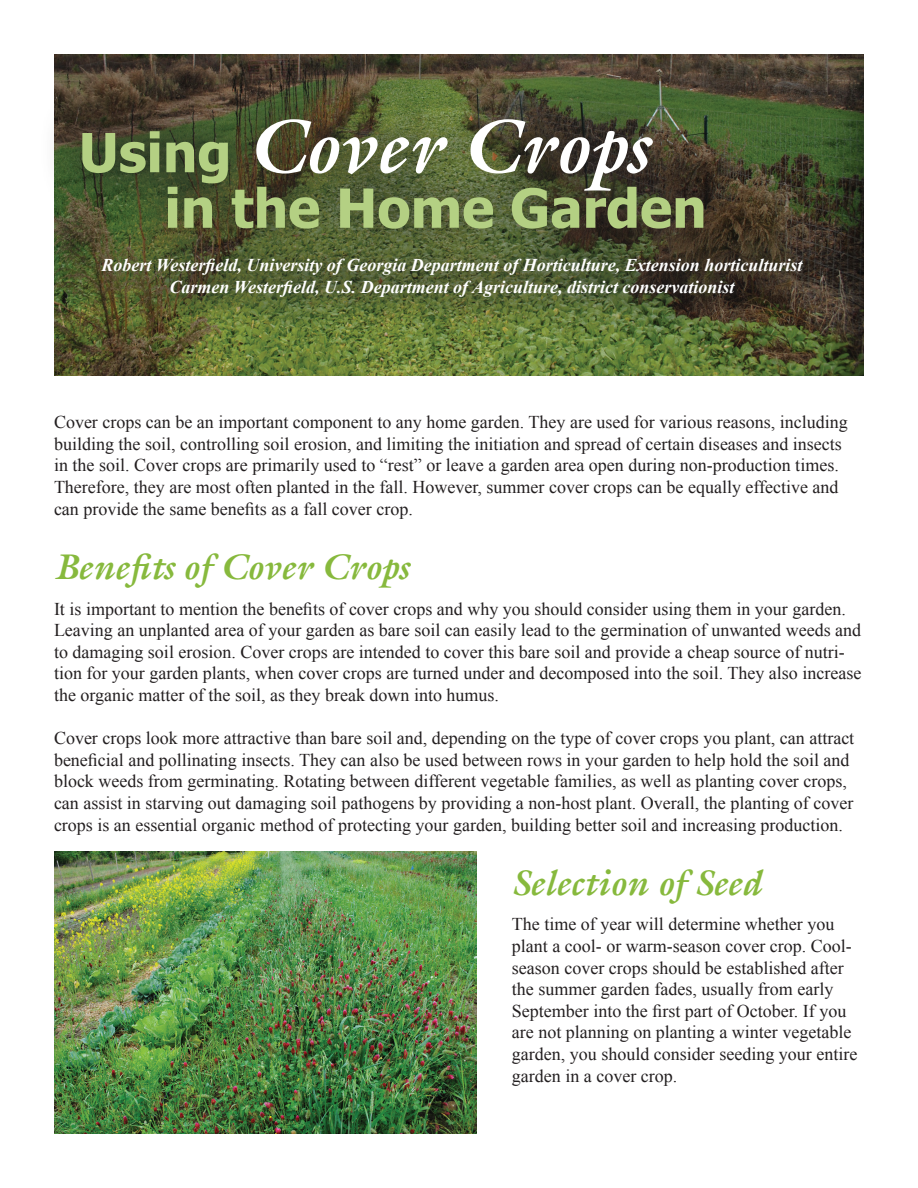
<style>
.page{position:relative;width:918px;height:1188px;background:#fff}
.page>*{position:absolute;margin:0;border:0;box-sizing:border-box;transform-origin:0 0}
.t1{font:italic 700 76.5px "Galliard";color:#fff}
.t2{font:700 54px "Tahoma";color:#b4d083}
.t3{font:italic 700 36px "Galliard";color:#87b93d}
.t4{font:18px/21.6px "Times New Roman";color:#231f20}
.t5{font:italic 700 18px/21.6px "Times New Roman";color:#fff;text-align:center}
.s1{font-family:"Tahoma";font-style:normal;font-size:54px;color:#b4d083}
</style>
<div class="page">
<img style="left:54px;top:54px;width:810px;height:322px">
<div style="left:39px;top:76px;width:805px;height:263px;background:#231f20;opacity:.75"></div>
<img style="left:54px;top:851px;width:423px;height:283px">
<h1 class="t1" style="left:79px;top:99px;width:570px"><span class="s1">Using</span> Cover Crops</h1>
<h2 class="t2" style="left:164px;top:170px;width:544px">in the Home Garden</h2>
<p class="t5" style="left:102px;top:254px;width:702px">Robert Westerfield, University of Georgia Department of Horticulture, Extension horticulturist<br>Carmen Westerfield, U.S. Department of Agriculture, district conservationist</p>
<p class="t4" style="left:54px;top:411px;width:795px">Cover crops can be an important component to any home garden. They are used for various reasons, including building the soil, controlling soil erosion, and limiting the initiation and spread of certain diseases and insects in the soil. Cover crops are primarily used to “rest” or leave a garden area open during non-production times.<br>Therefore, they are most often planted in the fall. However, summer cover crops can be equally effective and can provide the same benefits as a fall cover crop.</p>
<h3 class="t3" style="left:54px;top:545px;width:356px">Benefits of Cover Crops</h3>
<p class="t4" style="left:54px;top:597px;width:809px">It is important to mention the benefits of cover crops and why you should consider using them in your garden.<br>Leaving an unplanted area of your garden as bare soil can easily lead to the germination of unwanted weeds and to damaging soil erosion. Cover crops are intended to cover this bare soil and provide a cheap source of nutri&shy;tion for your garden plants, when cover crops are turned under and decomposed into the soil. They also increase the organic matter of the soil, as they break down into humus.</p>
<p class="t4" style="left:54px;top:727px;width:802px">Cover crops look more attractive than bare soil and, depending on the type of cover crops you plant, can attract beneficial and pollinating insects. They can also be used between rows in your garden to help hold the soil and block weeds from germinating. Rotating between different vegetable families, as well as planting cover crops, can assist in starving out damaging soil pathogens by providing a non-host plant. Overall, the planting of cover crops is an essential organic method of protecting your garden, building better soil and increasing production.</p>
<h3 class="t3" style="left:512px;top:861px;width:251px">Selection of Seed</h3>
<p class="t4" style="left:512px;top:913px;width:347px">The time of year will determine whether you plant a cool- or warm-season cover crop. Cool&shy;season cover crops should be established after the summer garden fades, usually from early September into the first part of October. If you are not planning on planting a winter vegetable garden, you should consider seeding your entire garden in a cover crop.</p>
</div>
